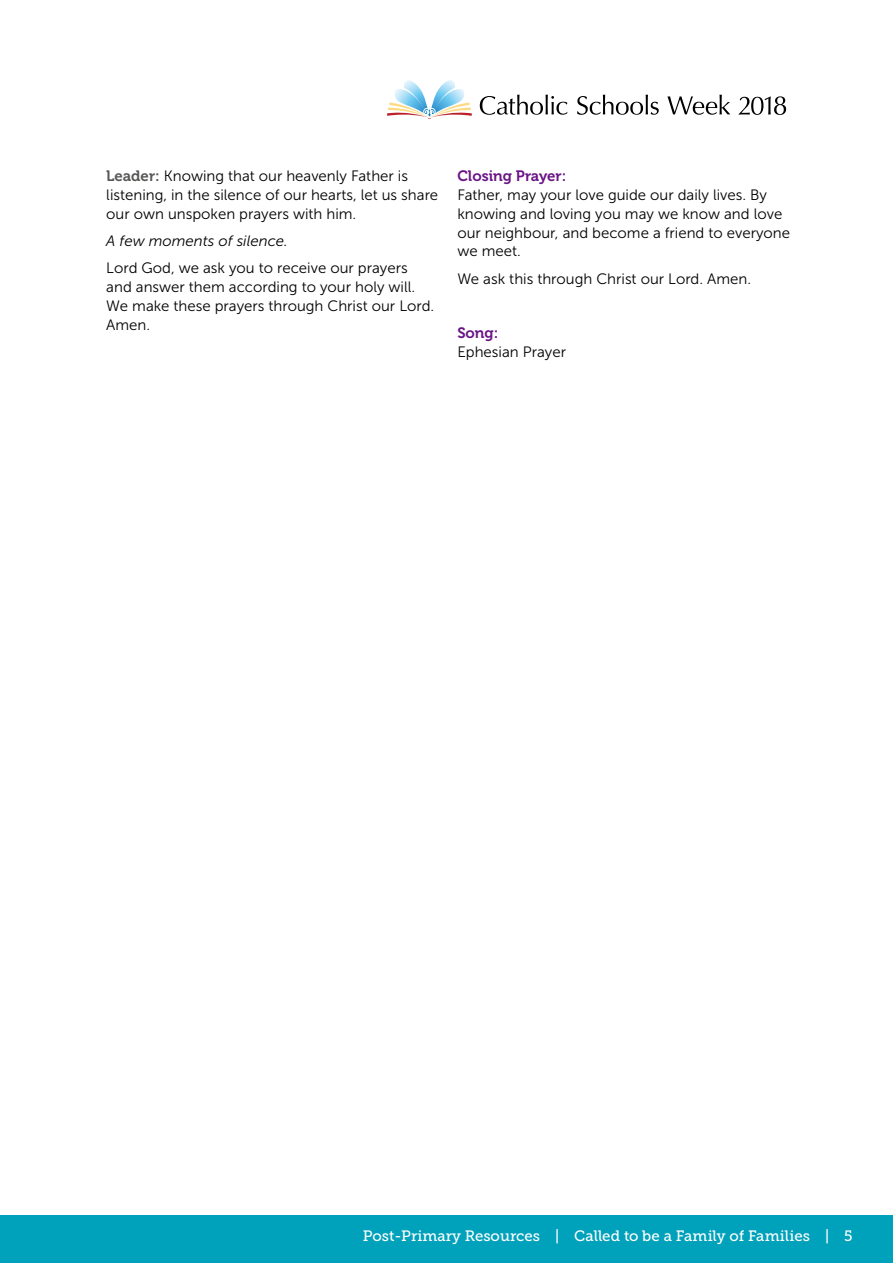
<style>
.page{position:relative;width:893px;height:1263px;background:#fff}
.page>*{position:absolute;margin:0;border:0;box-sizing:border-box;transform-origin:0 0}
.t1{font:15px/18.8px "Museo Sans 300";color:#000}
.t2{font:15px "Museo Slab 500";color:#fff}
.t3{font:italic 15px "Museo Sans 300";color:#000}
.t4{font:15px "Museo 700";color:#6a1485}
.s1{font-family:"Museo 700";color:#575756}
</style>
<div class="page">
<div style="left:0;top:1215px;width:893px;height:48px;background:#00a1ba"></div>
<svg style="left:480px;top:95px;width:87px;height:20px"></svg>
<svg style="left:577px;top:95px;width:82px;height:20px"></svg>
<svg style="left:667px;top:95px;width:63px;height:20px"></svg>
<svg style="left:387px;top:80px;width:85px;height:39px"></svg>
<svg style="left:738px;top:96px;width:48px;height:19px"></svg>
<p class="t1" style="left:106px;top:167px;width:333px"><span class="s1">Leader:</span> Knowing that our heavenly Father is listening, in the silence of our hearts, let us share our own unspoken prayers with him.</p>
<p class="t3" style="left:106px;top:233px;width:183px">A few moments of silence.</p>
<p class="t1" style="left:106px;top:259px;width:329px">Lord God, we ask you to receive our prayers and answer them according to your holy will.<br>We make these prayers through Christ our Lord.<br>Amen.</p>
<p class="t4" style="left:457px;top:168px;width:110px">Closing Prayer:</p>
<p class="t1" style="left:457px;top:186px;width:334px">Father, may your love guide our daily lives. By knowing and loving you may we know and love our neighbour, and become a friend to everyone we meet.</p>
<p class="t1" style="left:457px;top:269px;width:295px">We ask this through Christ our Lord. Amen.</p>
<p class="t4" style="left:457px;top:325px;width:43px">Song:</p>
<p class="t1" style="left:457px;top:342px;width:110px">Ephesian Prayer</p>
<p class="t2" style="left:363px;top:1227px;width:491px">Post-Primary Resources | Called to be a Family of Families | 5</p>
</div>
